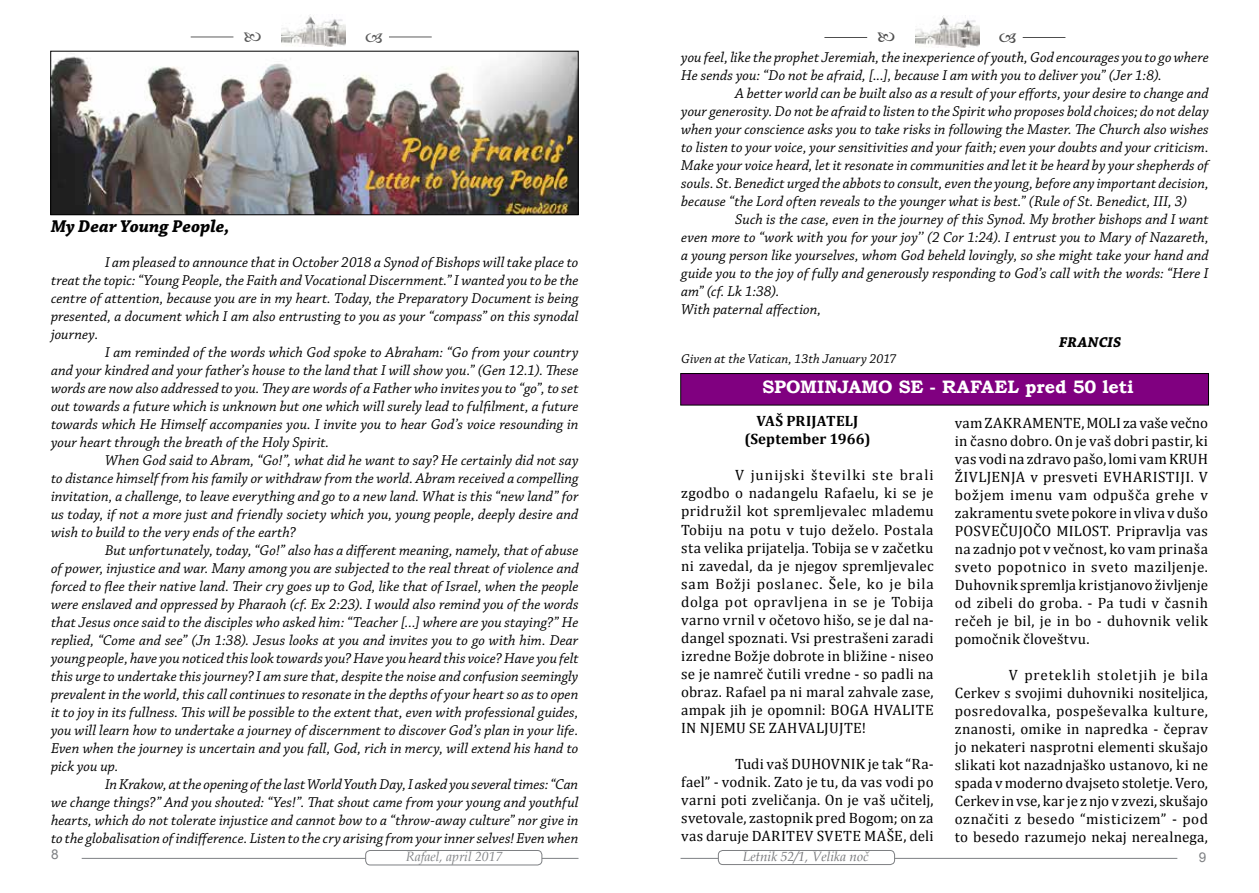
<style>
.page{position:relative;width:1259px;height:893px;background:#fff}
.page>*{position:absolute;margin:0;border:0;box-sizing:border-box;transform-origin:0 0}
.t1{font:700 18px "Bookman Old Style";letter-spacing:-.005em;color:#fff}
.t2{font:italic 700 18px "Chaparral Pro";letter-spacing:.005em;color:#000}
.t3{font:italic 15px/18px "Chaparral Pro";letter-spacing:.005em;color:#000;text-align:justify}
.t4{font:15px/18px "Cambria";letter-spacing:.02em;color:#000;text-align:justify}
.t5{font:700 15px/18px "Cambria";letter-spacing:.005em;color:#000;text-align:center}
.t6{font:italic 700 15px "Chaparral Pro";letter-spacing:.01em;color:#000}
.t7{font:italic 13.5px "Chaparral Pro";letter-spacing:.005em;color:#000}
.t8{font:italic 13.5px "Book Antiqua";color:#77787b}
.t9{font:italic 13.5px "Book Antiqua";color:#828487}
.t10{font:13.5px "Arial";color:#7e8083}
</style>
<div class="page">
<hr style="left:680px;top:858px;width:497px;height:1px;background:#7e8083">
<div style="left:718px;top:850px;width:176px;height:14px;background:#fff;border-radius:4px"></div>
<div style="left:718px;top:850px;width:177px;height:15px;border:1px solid #7e8083;border-radius:4px"></div>
<hr style="left:82px;top:858px;width:496px;height:1px;background:#7e8083">
<div style="left:366px;top:850px;width:176px;height:15px;background:#fff;border-radius:4px"></div>
<div style="left:365px;top:850px;width:177px;height:15px;border:1px solid #7e8083;border-radius:4px"></div>
<img style="left:282px;top:15px;width:64px;height:32px">
<hr style="left:389px;top:37px;width:43px;height:1px;background:#000">
<hr style="left:191px;top:37px;width:42px;height:1px;background:#000">
<img style="left:915px;top:15px;width:64px;height:32px">
<hr style="left:1022px;top:37px;width:43px;height:1px;background:#000">
<hr style="left:824px;top:37px;width:43px;height:1px;background:#000">
<div style="left:680px;top:374px;width:528px;height:31px;background:#800080"></div>
<div style="left:680px;top:373px;width:528px;height:32px;border:1px solid #000"></div>
<img style="left:53px;top:53px;width:523px;height:160px">
<div style="left:51px;top:51px;width:527px;height:164px;border:1px solid #000"></div>
<p class="t2" style="left:51px;top:216px;width:180px">My Dear Young People,</p>
<p class="t3" style="left:51px;top:253px;width:529px;text-indent:54px">I am pleased to announce that in October 2018 a Synod of Bishops will take place to treat the topic: “Young People, the Faith and Vocational Discernment.” I wanted you to be the centre of attention, because you are in my heart. Today, the Preparatory Document is being presented, a document which I am also entrusting to you as your “compass” on this synodal journey.</p>
<p class="t3" style="left:51px;top:343px;width:529px;text-indent:54px">I am reminded of the words which God spoke to Abraham: “Go from your country and your kindred and your father’s house to the land that I will show you.” (Gen 12.1). These words are now also addressed to you. They are words of a Father who invites you to “go”, to set out towards a future which is unknown but one which will surely lead to fulfilment, a future towards which He Himself accompanies you. I invite you to hear God’s voice resounding in your heart through the breath of the Holy Spirit.</p>
<p class="t3" style="left:51px;top:451px;width:529px;text-indent:54px">When God said to Abram, “Go!”, what did he want to say? He certainly did not say to distance himself from his family or withdraw from the world. Abram received a compelling invitation, a challenge, to leave everything and go to a new land. What is this “new land” for us today, if not a more just and friendly society which you, young people, deeply desire and wish to build to the very ends of the earth?</p>
<p class="t3" style="left:51px;top:541px;width:529px;text-indent:54px">But unfortunately, today, “Go!” also has a different meaning, namely, that of abuse of power, injustice and war. Many among you are subjected to the real threat of violence and forced to flee their native land. Their cry goes up to God, like that of Israel, when the people were enslaved and oppressed by Pharaoh (cf. Ex 2:23). I would also remind you of the words that Jesus once said to the disciples who asked him: “Teacher [...] where are you staying?” He replied, “Come and see” (Jn 1:38). Jesus looks at you and invites you to go with him. Dear young people, have you noticed this look towards you? Have you heard this voice? Have you felt this urge to undertake this journey? I am sure that, despite the noise and confusion seemingly prevalent in the world, this call continues to resonate in the depths of your heart so as to open it to joy in its fullness. This will be possible to the extent that, even with professional guides, you will learn how to undertake a journey of discernment to discover God’s plan in your life.<br>Even when the journey is uncertain and you fall, God, rich in mercy, will extend his hand to pick you up.</p>
<p class="t3" style="left:51px;top:775px;width:529px;text-indent:54px">In Krakow, at the opening of the last World Youth Day, I asked you several times: “Can we change things?” And you shouted: “Yes!”. That shout came from your young and youthful hearts, which do not tolerate injustice and cannot bow to a “throw-away culture” nor give in to the globalisation of indifference. Listen to the cry arising from your inner selves! Even when</p>
<p class="t3" style="left:681px;top:49px;width:529px">you feel, like the prophet Jeremiah, the inexperience of youth, God encourages you to go where<br>He sends you: “Do not be afraid, [...], because I am with you to deliver you” (Jer 1:8).</p>
<p class="t3" style="left:681px;top:85px;width:529px;text-indent:54px">A better world can be built also as a result of your efforts, your desire to change and your generosity. Do not be afraid to listen to the Spirit who proposes bold choices; do not delay when your conscience asks you to take risks in following the Master. The Church also wishes to listen to your voice, your sensitivities and your faith; even your doubts and your criticism.<br>Make your voice heard, let it resonate in communities and let it be heard by your shepherds of souls. St. Benedict urged the abbots to consult, even the young, before any important decision, because “the Lord often reveals to the younger what is best.” (Rule of St. Benedict, III, 3)</p>
<p class="t3" style="left:681px;top:211px;width:529px;text-align:left;text-indent:54px">Such is the case, even in the journey of this Synod. My brother bishops and I want even more to “work with you for your joy’’ (2 Cor 1:24). I entrust you to Mary of Nazareth, a young person like yourselves, whom God beheld lovingly, so she might take your hand and guide you to the joy of fully and generously responding to God’s call with the words: “Here I am” (cf. Lk 1:38).<br>With paternal affection,</p>
<p class="t6" style="left:1059px;top:333px;width:64px">FRANCIS</p>
<p class="t7" style="left:681px;top:352px;width:217px">Given at the Vatican, 13th January 2017</p>
<p class="t1" style="left:762px;top:373px;width:373px">SPOMINJAMO SE - RAFAEL pred 50 leti</p>
<p class="t5" style="left:744px;top:412px;width:128px">VAŠ PRIJATELJ (September 1966)</p>
<p class="t4" style="left:681px;top:466px;width:254px;text-indent:54px">V junijski številki ste brali zgodbo o nadangelu Rafaelu, ki se je pridružil kot spremljevalec mlademu Tobiju na potu v tujo deželo. Postala sta velika prijatelja. Tobija se v začetku ni zavedal, da je njegov spremljevalec sam Božji poslanec. Šele, ko je bila dolga pot opravljena in se je Tobija varno vrnil v očetovo hišo, se je dal na&shy;dangel spoznati. Vsi prestrašeni zaradi izredne Božje dobrote in bližine - niseo se je namreč čutili vredne - so padli na obraz. Rafael pa ni maral zahvale zase, ampak jih je opomnil: BOGA HVALITE IN NJEMU SE ZAHVALJUJTE!</p>
<p class="t4" style="left:681px;top:754px;width:254px;text-indent:54px">Tudi vaš DUHOVNIK je tak “Ra&shy;fael” - vodnik. Zato je tu, da vas vodi po varni poti zveličanja. On je vaš učitelj, svetovale, zastopnik pred Bogom; on za vas daruje DARITEV SVETE MAŠE, deli</p>
<p class="t4" style="left:955px;top:413px;width:255px">vam ZAKRAMENTE, MOLI za vaše večno in časno dobro. On je vaš dobri pastir, ki vas vodi na zdravo pašo, lomi vam KRUH ŽIVLJENJA v presveti EVHARISTIJI. V božjem imenu vam odpušča grehe v zakramentu svete pokore in vliva v dušo POSVEČUJOČO MILOST. Pripravlja vas na zadnjo pot v večnost, ko vam prinaša sveto popotnico in sveto maziljenje.<br>Duhovnik spremlja kristjanovo življenje od zibeli do groba. - Pa tudi v časnih rečeh je bil, je in bo - duhovnik velik pomočnik človeštvu.</p>
<p class="t4" style="left:955px;top:665px;width:255px;text-indent:54px">V preteklih stoletjih je bila Cerkev s svojimi duhovniki nositeljica, posredovalka, pospeševalka kulture, znanosti, omike in napredka - čeprav jo nekateri nasprotni elementi skušajo slikati kot nazadnjaško ustanovo, ki ne spada v moderno dvajseto stoletje. Vero, Cerkev in vse, kar je z njo v zvezi, skušajo označiti z besedo “misticizem” - pod to besedo razumejo nekaj nerealnega,</p>
<p class="t10" style="left:51px;top:845px;width:9px">8</p>
<p class="t9" style="left:406px;top:847px;width:98px">Rafael, april 2017</p>
<p class="t8" style="left:743px;top:847px;width:127px">Letnik 52/1, Velika noč</p>
<p class="t10" style="left:1198px;top:848px;width:9px">9</p>
</div>
